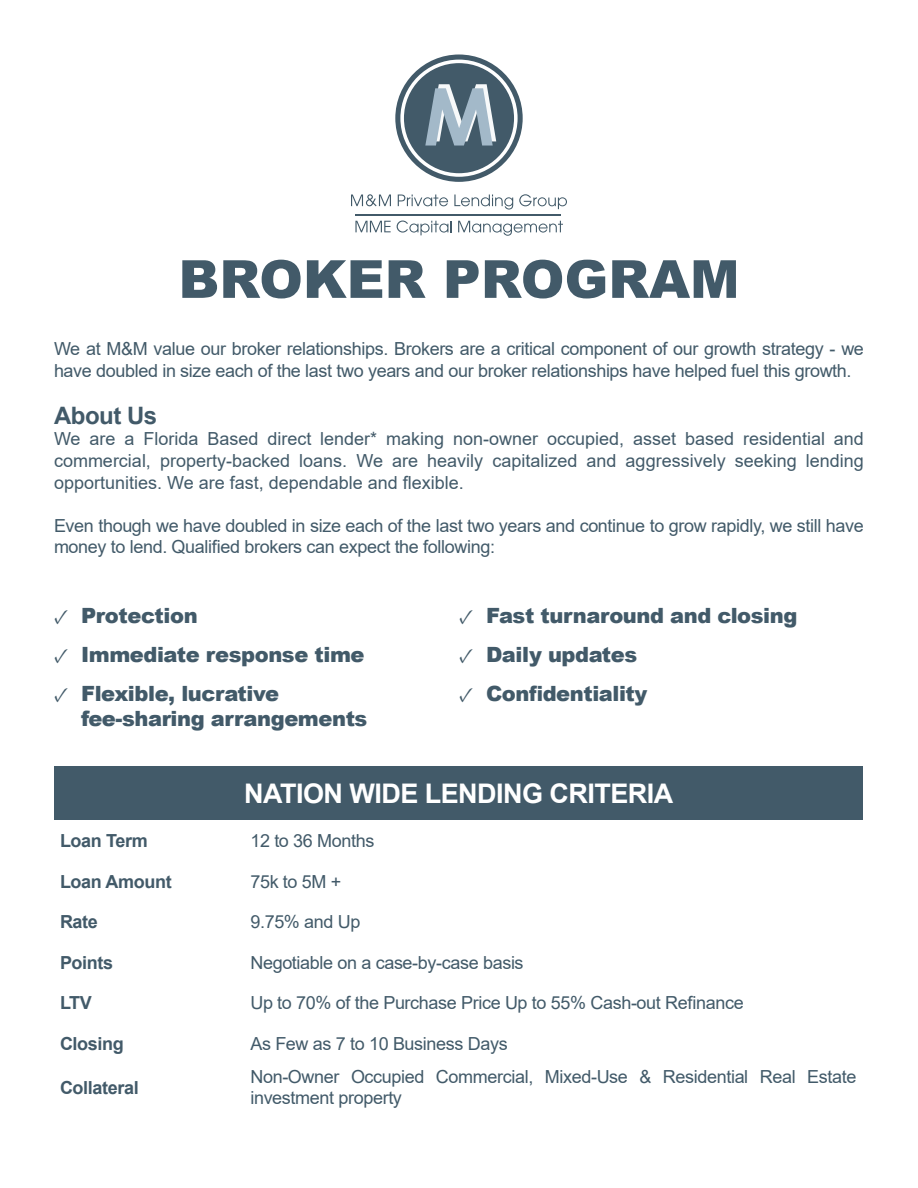
<style>
.page{position:relative;width:918px;height:1188px;background:#fff}
.page>*{position:absolute;margin:0;border:0;box-sizing:border-box;transform-origin:0 0}
.t1{font:900 52.5px "Arial";color:#425a69}
.t2{font:700 27px "Arial";letter-spacing:-.02em;color:#fff}
.t3{font:700 24px "Arial";letter-spacing:-.02em;color:#425a69}
.t4{font:900 21px/25.2px "Arial";letter-spacing:-.02em;color:#425a69}
.t5{font:18px/21.6px "Arial";letter-spacing:-.02em;color:#425a69}
.t6{font:700 18px "Arial";letter-spacing:-.02em;color:#425a69}
.s1{font-family:"Minion Pro";font-weight:400}
</style>
<div class="page">
<svg style="left:395px;top:55px;width:128px;height:127px"></svg>
<svg style="left:351px;top:194px;width:40px;height:12px"></svg>
<svg style="left:398px;top:195px;width:50px;height:11px"></svg>
<svg style="left:454px;top:195px;width:59px;height:15px"></svg>
<svg style="left:519px;top:194px;width:48px;height:15px"></svg>
<svg style="left:355px;top:221px;width:36px;height:11px"></svg>
<svg style="left:397px;top:221px;width:55px;height:14px"></svg>
<svg style="left:458px;top:221px;width:105px;height:15px"></svg>
<hr style="left:355px;top:215px;width:206px;height:1px;background:#425a69">
<div style="left:54px;top:766px;width:808px;height:54px;background:#425a69"></div>
<h1 class="t1" style="left:178px;top:241px;width:563px">BROKER PROGRAM</h1>
<p class="t5" style="left:54px;top:338px;width:811px">We at M&amp;M value our broker relationships. Brokers are a critical component of our growth strategy - we have doubled in size each of the last two years and our broker relationships have helped fuel this growth.</p>
<h3 class="t3" style="left:54px;top:399px;width:105px">About Us</h3>
<p class="t5" style="left:54px;top:428px;width:811px;text-align:justify">We are a Florida Based direct lender* making non-owner occupied, asset based residential and commercial, property-backed loans. We are heavily capitalized and aggressively seeking lending opportunities. We are fast, dependable and flexible.</p>
<p class="t5" style="left:54px;top:515px;width:811px">Even though we have doubled in size each of the last two years and continue to grow rapidly, we still have money to lend. Qualified brokers can expect the following:</p>
<p class="t4" style="left:54px;top:603px;width:145px"><span class="s1">✓</span> Protection</p>
<p class="t4" style="left:54px;top:641px;width:312px"><span class="s1">✓</span> Immediate response time</p>
<p class="t4" style="left:81px;top:680px;width:288px;text-indent:-27px"><span class="s1">✓</span> Flexible, lucrative fee-sharing arrangements</p>
<p class="t4" style="left:459px;top:603px;width:340px"><span class="s1">✓</span> Fast turnaround and closing</p>
<p class="t4" style="left:459px;top:641px;width:180px"><span class="s1">✓</span> Daily updates</p>
<p class="t4" style="left:459px;top:680px;width:190px"><span class="s1">✓</span> Confidentiality</p>
<h2 class="t2" style="left:244px;top:774px;width:430px">NATION WIDE LENDING CRITERIA</h2>
<p class="t6" style="left:60px;top:828px;width:89px">Loan Term</p>
<p class="t5" style="left:250px;top:830px;width:126px">12 to 36 Months</p>
<p class="t6" style="left:60px;top:869px;width:113px">Loan Amount</p>
<p class="t5" style="left:250px;top:871px;width:92px">75k to 5M +</p>
<p class="t6" style="left:60px;top:909px;width:39px">Rate</p>
<p class="t5" style="left:250px;top:911px;width:112px">9.75% and Up</p>
<p class="t6" style="left:60px;top:950px;width:55px">Points</p>
<p class="t5" style="left:250px;top:952px;width:275px">Negotiable on a case-by-case basis</p>
<p class="t6" style="left:60px;top:990px;width:33px">LTV</p>
<p class="t5" style="left:250px;top:992px;width:495px">Up to 70% of the Purchase Price Up to 55% Cash-out Refinance</p>
<p class="t6" style="left:60px;top:1031px;width:65px">Closing</p>
<p class="t5" style="left:250px;top:1033px;width:259px">As Few as 7 to 10 Business Days</p>
<p class="t6" style="left:60px;top:1075px;width:80px">Collateral</p>
<p class="t5" style="left:250px;top:1066px;width:608px">Non-Owner Occupied Commercial, Mixed-Use &amp; Residential Real Estate investment property</p>
</div>
